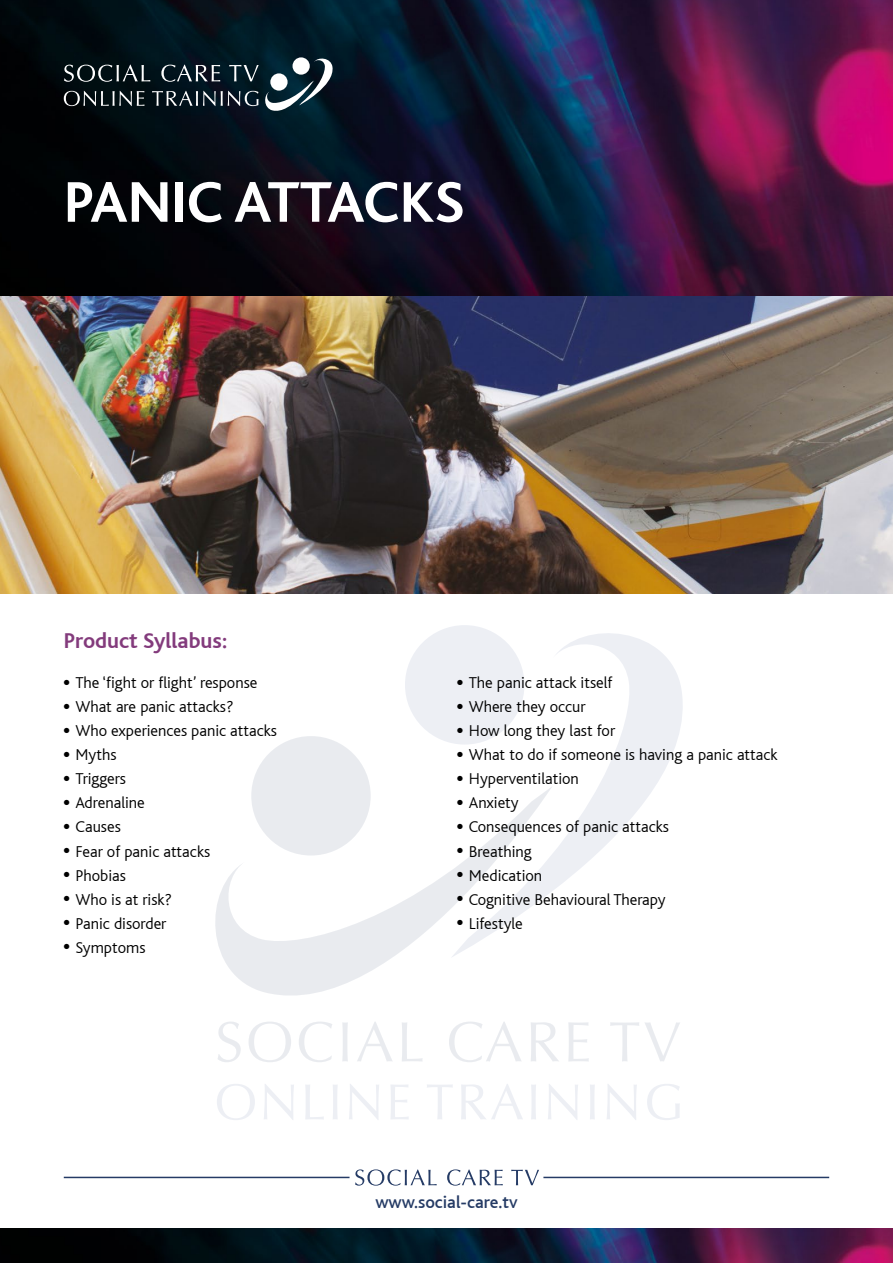
<style>
.page{position:relative;width:893px;height:1263px;background:#fff}
.page>*{position:absolute;margin:0;border:0;box-sizing:border-box;transform-origin:0 0}
.t1{font:700 60px "Bliss";color:#fff}
.t2{font:700 22.5px "Bliss";color:#833b7c}
.t3{font:500 18px "Bliss";color:#253b65}
.t4{font:300 16.5px/24px "Bliss";color:#000}
.s1{font-family:"Universal Newswith Comm Pi";font-weight:400;font-size:10.5px}
</style>
<div class="page">
<img style="left:0;top:0;width:893px;height:296px">
<img style="left:0;top:1229px;width:893px;height:34px">
<svg style="left:64px;top:56px;width:271px;height:59px;background:#27363e"></svg>
<svg style="left:454px;top:633px;width:229px;height:257px"></svg>
<div style="left:405px;top:625px;width:119px;height:119px;background:#edeff4;border-radius:50%"></div>
<div style="left:251px;top:736px;width:120px;height:119px;background:#e9ebef;border-radius:50%"></div>
<svg style="left:215px;top:786px;width:338px;height:210px"></svg>
<svg style="left:217px;top:1084px;width:463px;height:36px"></svg>
<svg style="left:218px;top:1022px;width:462px;height:40px"></svg>
<svg style="left:355px;top:1169px;width:184px;height:16px"></svg>
<hr style="left:64px;top:1177px;width:286px;height:1px;background:#253b65">
<hr style="left:543px;top:1177px;width:286px;height:1px;background:#253b65">
<img style="left:0;top:296px;width:893px;height:298px">
<h1 class="t1" style="left:64px;top:171px;width:402px">PANIC ATTACKS</h1>
<h2 class="t2" style="left:64px;top:629px;width:165px">Product Syllabus:</h2>
<p class="t4" style="left:64px;top:671px;width:215px"><span class="s1">c</span> The ‘fight or flight’ response<br><span class="s1">c</span> What are panic attacks?<br><span class="s1">c</span> Who experiences panic attacks <span class="s1">c</span> Myths<br><span class="s1">c</span> Triggers<br><span class="s1">c</span> Adrenaline<br><span class="s1">c</span> Causes<br><span class="s1">c</span> Fear of panic attacks<br><span class="s1">c</span> Phobias<br><span class="s1">c</span> Who is at risk?<br><span class="s1">c</span> Panic disorder<br><span class="s1">c</span> Symptoms</p>
<p class="t4" style="left:457px;top:671px;width:322px"><span class="s1">c</span> The panic attack itself<br><span class="s1">c</span> Where they occur<br><span class="s1">c</span> How long they last for<br><span class="s1">c</span> What to do if someone is having a panic attack <span class="s1">c</span> Hyperventilation<br><span class="s1">c</span> Anxiety<br><span class="s1">c</span> Consequences of panic attacks<br><span class="s1">c</span> Breathing<br><span class="s1">c</span> Medication<br><span class="s1">c</span> Cognitive Behavioural Therapy<br><span class="s1">c</span> Lifestyle</p>
<p class="t3" style="left:375px;top:1193px;width:144px">www.social-care.tv</p>
</div>
